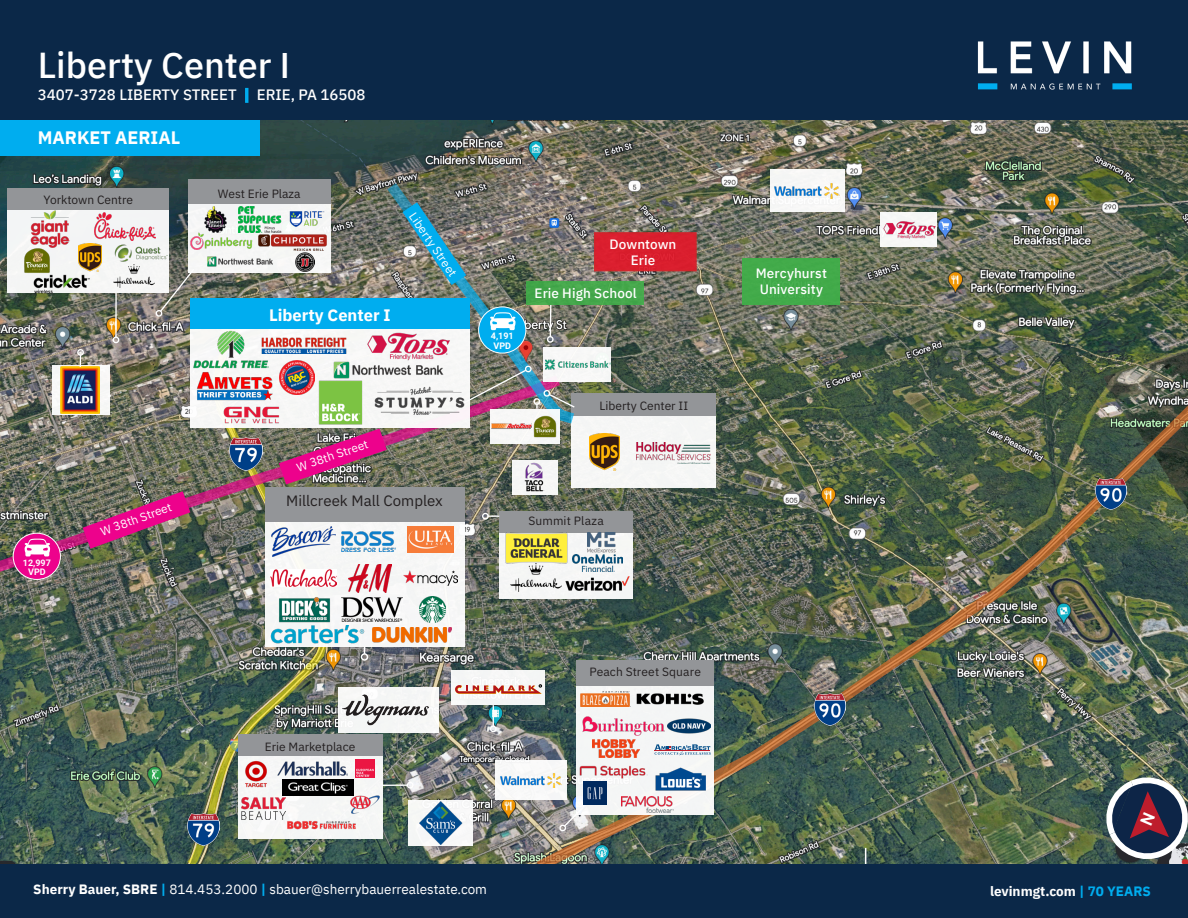
<style>
.page{position:relative;width:1188px;height:918px;background:#fff}
.page>*{position:absolute;margin:0;border:0;box-sizing:border-box;transform-origin:0 0}
.t1{font:500 36px "IBM Plex Sans";color:#fff}
.t2{font:700 18px "IBM Plex Sans";color:#fff}
.t3{font:700 16.5px "IBM Plex Sans";color:#fff}
.t4{font:500 15px "IBM Plex Sans";color:#fff}
.t5{font:15px "IBM Plex Sans";color:#231f20}
.t6{font:13.5px "IBM Plex Sans";color:#fff}
.t7{font:500 13.5px "IBM Plex Sans";letter-spacing:.005em;color:#fff}
.t8{font:700 13.5px "IBM Plex Sans";color:#fff}
.t9{font:12px "IBM Plex Sans";color:#231f20}
.t10{font:12px "IBM Plex Sans";color:#fff}
.t11{font:700 9px "Roboto";color:#fff}
.s1{font-family:"Poppins"}
.s2{font-weight:700;color:#00adef}
.s3{font-weight:700}
.s4{color:#00adef}
</style>
<div class="page">
<img style="left:0;top:120px;width:1188px;height:744px">
<div style="left:0;top:120px;width:259px;height:36px;background:#00adef"></div>
<div style="left:0;top:0;width:1188px;height:120px;background:#0b2848"></div>
<img style="left:977px;top:41px;width:155px;height:49px">
<div style="left:527px;top:281px;width:117px;height:24px;background:#40ae49"></div>
<div style="left:8px;top:189px;width:161px;height:104px;background:#f4f5f5"></div>
<div style="left:8px;top:189px;width:161px;height:21px;background:#939598"></div>
<div style="left:770px;top:170px;width:75px;height:42px;background:#f7f7f6"></div>
<div style="left:880px;top:212px;width:57px;height:35px;background:#f7f7f6"></div>
<img style="left:775px;top:183px;width:65px;height:16px">
<img style="left:883px;top:221px;width:53px;height:18px">
<div style="left:499px;top:511px;width:134px;height:88px;background:#f6f6f6"></div>
<img style="left:511px;top:584px;width:24px;height:8px">
<img style="left:30px;top:210px;width:40px;height:38px">
<img style="left:95px;top:213px;width:61px;height:26px">
<img style="left:24px;top:246px;width:28px;height:27px">
<img style="left:78px;top:243px;width:23px;height:28px">
<img style="left:33px;top:274px;width:56px;height:19px">
<img style="left:114px;top:271px;width:41px;height:17px">
<img style="left:114px;top:235px;width:54px;height:36px">
<div style="left:188px;top:184px;width:143px;height:89px;background:#f6f6f5"></div>
<div style="left:188px;top:179px;width:143px;height:25px;background:#939598"></div>
<img style="left:204px;top:206px;width:23px;height:26px">
<img style="left:239px;top:206px;width:40px;height:26px">
<img style="left:190px;top:232px;width:63px;height:17px">
<img style="left:207px;top:256px;width:66px;height:10px">
<img style="left:257px;top:232px;width:22px;height:15px">
<hr style="left:115px;top:293px;width:2px;height:44px;background:#fff">
<svg style="left:112px;top:335px;width:9px;height:10px"></svg>
<svg style="left:155px;top:268px;width:41px;height:49px"></svg>
<svg style="left:52px;top:365px;width:58px;height:9px"></svg>
<img style="left:61px;top:367px;width:38px;height:7px">
<div style="left:77px;top:349px;width:7px;height:7px;border:1px solid #fff;border-radius:50%"></div>
<div style="left:743px;top:259px;width:97px;height:46px;background:#40ae49"></div>
<div style="left:338px;top:687px;width:100px;height:45px;background:#f6f7f6"></div>
<div style="left:452px;top:670px;width:93px;height:35px;background:#f5f6f6"></div>
<img style="left:342px;top:694px;width:87px;height:31px">
<svg style="left:455px;top:685px;width:80px;height:9px"></svg>
<svg style="left:493px;top:705px;width:1px;height:20px"></svg>
<div style="left:490px;top:725px;width:7px;height:7px;border:1px solid #fff;border-radius:50%"></div>
<img style="left:186px;top:324px;width:145px;height:540px">
<div style="left:265px;top:489px;width:199px;height:157px;background:#f6f7f7"></div>
<img style="left:272px;top:584px;width:65px;height:3px">
<img style="left:349px;top:584px;width:39px;height:8px">
<img style="left:279px;top:597px;width:51px;height:26px">
<img style="left:342px;top:598px;width:60px;height:24px">
<img style="left:420px;top:597px;width:26px;height:26px">
<img style="left:271px;top:626px;width:94px;height:18px">
<img style="left:372px;top:627px;width:80px;height:15px">
<img style="left:0;top:374px;width:535px;height:210px">
<img style="left:83px;top:491px;width:107px;height:58px">
<div style="left:544px;top:347px;width:67px;height:35px;background:#f7f8f6"></div>
<img style="left:576px;top:360px;width:34px;height:8px">
<div style="left:190px;top:319px;width:279px;height:109px;background:#f8f8f6"></div>
<div style="left:190px;top:299px;width:279px;height:30px;background:#00adef"></div>
<img style="left:193px;top:330px;width:76px;height:39px">
<img style="left:223px;top:400px;width:56px;height:31px">
<img style="left:261px;top:337px;width:18px;height:16px">
<img style="left:535px;top:386px;width:653px;height:478px">
<div style="left:576px;top:661px;width:138px;height:154px;background:#f4f6f6"></div>
<div style="left:576px;top:661px;width:138px;height:25px;background:#939598"></div>
<img style="left:580px;top:692px;width:50px;height:14px">
<img style="left:636px;top:693px;width:68px;height:12px">
<img style="left:582px;top:716px;width:82px;height:20px">
<img style="left:668px;top:718px;width:43px;height:15px">
<img style="left:592px;top:739px;width:48px;height:19px">
<hr style="left:654px;top:751px;width:56px;height:1px;background:#be1e2d">
<svg style="left:655px;top:744px;width:56px;height:12px"></svg>
<img style="left:579px;top:765px;width:69px;height:14px">
<img style="left:656px;top:767px;width:50px;height:24px">
<img style="left:583px;top:782px;width:23px;height:23px">
<img style="left:622px;top:797px;width:51px;height:16px">
<img style="left:187px;top:813px;width:33px;height:33px">
<img style="left:814px;top:694px;width:32px;height:31px">
<img style="left:230px;top:438px;width:32px;height:32px">
<img style="left:1095px;top:478px;width:32px;height:32px">
<div style="left:13px;top:533px;width:47px;height:46px;background:#ed028c;border-radius:50%"></div>
<div style="left:13px;top:533px;width:48px;height:47px;border:1px solid #fff;border-radius:50%"></div>
<svg style="left:25px;top:538px;width:25px;height:18px"></svg>
<img style="left:279px;top:182px;width:297px;height:302px">
<div style="left:495px;top:761px;width:72px;height:39px;background:#f9f9f8"></div>
<img style="left:501px;top:773px;width:60px;height:15px">
<div style="left:408px;top:800px;width:64px;height:46px;background:#f8f8f8"></div>
<img style="left:407px;top:802px;width:56px;height:42px">
<hr style="left:382px;top:784px;width:26px;height:2px;background:#fff">
<div style="left:407px;top:782px;width:7px;height:7px;border:1px solid #fff;border-radius:2px"></div>
<svg style="left:558px;top:806px;width:27px;height:27px"></svg>
<div style="left:594px;top:232px;width:103px;height:39px;background:#e01a2b;border:2px solid #d2232a"></div>
<div style="left:361px;top:653px;width:7px;height:8px;border:2px solid #fff;border-radius:50%"></div>
<div style="left:238px;top:735px;width:144px;height:104px;background:#f6f7f6"></div>
<div style="left:238px;top:734px;width:144px;height:22px;background:#939598"></div>
<img style="left:245px;top:761px;width:22px;height:27px">
<img style="left:277px;top:761px;width:70px;height:15px">
<img style="left:283px;top:780px;width:70px;height:16px">
<img style="left:241px;top:798px;width:45px;height:21px">
<img style="left:287px;top:820px;width:69px;height:10px">
<img style="left:347px;top:795px;width:33px;height:19px">
<img style="left:355px;top:759px;width:19px;height:19px">
<img style="left:197px;top:372px;width:76px;height:28px">
<div style="left:0;top:864px;width:1188px;height:54px;background:#0b2848"></div>
<img style="left:1104px;top:775px;width:84px;height:86px">
<p class="t1" style="left:38px;top:37px;width:253px">Liberty Center <span class="s1">I</span></p>
<p class="t4" style="left:38px;top:83px;width:329px">3407-3728 LIBERTY STREET <span class="s2">|</span> ERIE, PA 16508</p>
<p class="t2" style="left:38px;top:123px;width:144px">MARKET AERIAL</p>
<p class="t9" style="left:44px;top:191px;width:91px">Yorktown Centre</p>
<p class="t11" style="left:23px;top:556px;width:30px">12,997</p>
<p class="t11" style="left:28px;top:566px;width:19px">VPD</p>
<p class="t10" style="left:98px;top:523px;width:76px;rotate:-20deg">W 38th Street</p>
<p class="t9" style="left:218px;top:185px;width:84px">West Erie Plaza</p>
<p class="t3" style="left:269px;top:302px;width:123px">Liberty Center I</p>
<p class="t10" style="left:420px;top:208px;width:76px;rotate:56deg">Liberty Street</p>
<p class="t10" style="left:294px;top:459px;width:76px;rotate:-19deg">W 38th Street</p>
<p class="t5" style="left:286px;top:489px;width:158px">Millcreek Mall Complex</p>
<p class="t11" style="left:491px;top:330px;width:24px">4,191</p>
<p class="t11" style="left:494px;top:339px;width:19px">VPD</p>
<p class="t7" style="left:610px;top:233px;width:68px">Downtown</p>
<p class="t7" style="left:631px;top:249px;width:26px">Erie</p>
<p class="t7" style="left:535px;top:283px;width:104px">Erie High School</p>
<p class="t9" style="left:600px;top:396px;width:90px">Liberty Center II</p>
<p class="t9" style="left:529px;top:512px;width:77px">Summit Plaza</p>
<p class="t9" style="left:265px;top:738px;width:92px">Erie Marketplace</p>
<p class="t9" style="left:589px;top:663px;width:113px">Peach Street Square</p>
<p class="t7" style="left:756px;top:263px;width:73px">Mercyhurst</p>
<p class="t7" style="left:760px;top:279px;width:65px">University</p>
<p class="t6" style="left:33px;top:879px;width:455px"><span class="s3">Sherry Bauer, SBRE</span> <span class="s2">|</span> 814.453.2000 <span class="s2">|</span> sbauer@sherrybauerrealestate.com</p>
<p class="t8" style="left:990px;top:880px;width:162px">levinmgt.com <span class="s4">| 70 YEARS</span></p>
</div>
